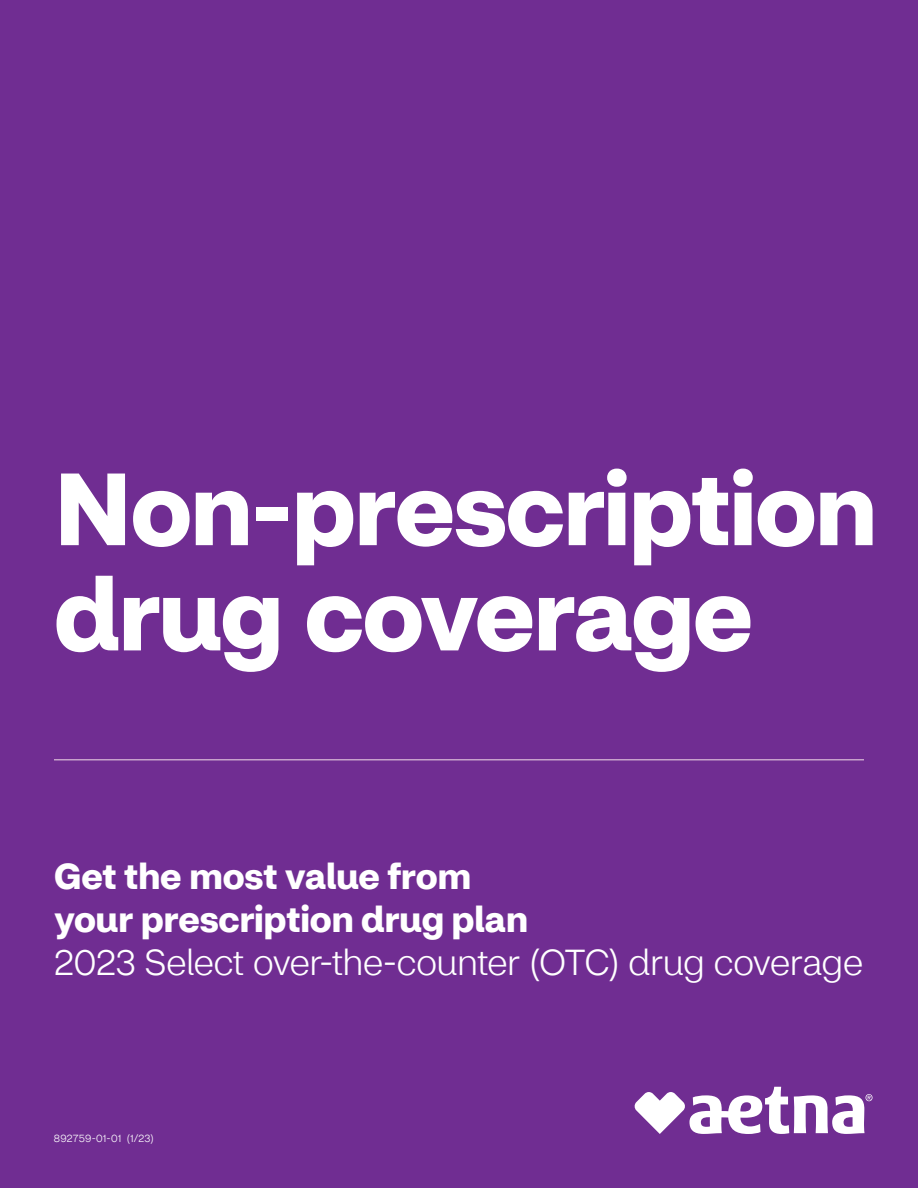
<style>
.page{position:relative;width:918px;height:1188px;background:#702d92}
.page>*{position:absolute;margin:0;border:0;box-sizing:border-box;transform-origin:0 0}
.t1{font:700 100.95px/105.3px "CVS Health Sans";letter-spacing:-.015em;color:#fff}
.t2{font:700 36px/43.2px "CVS Health Sans";color:#fff}
.t3{font:300 36px "CVS Health Sans";letter-spacing:-.015em;color:#fff}
.t4{font:300 10.5px "CVS Health Sans";letter-spacing:.015em;color:#fff}
</style>
<div class="page">
<hr style="left:54px;top:759px;width:810px;height:1px;background:#c7a2cb">
<svg style="left:634px;top:1087px;width:239px;height:47px"></svg>
<h1 class="t1" style="left:54px;top:457px;width:824px">Non-prescription drug coverage</h1>
<h2 class="t2" style="left:54px;top:855px;width:475px">Get the most value from your prescription drug plan</h2>
<p class="t3" style="left:54px;top:941px;width:811px">2023 Select over-the-counter (OTC) drug coverage</p>
<p class="t4" style="left:54px;top:1132px;width:101px">892759-01-01 (1/23)</p>
</div>
